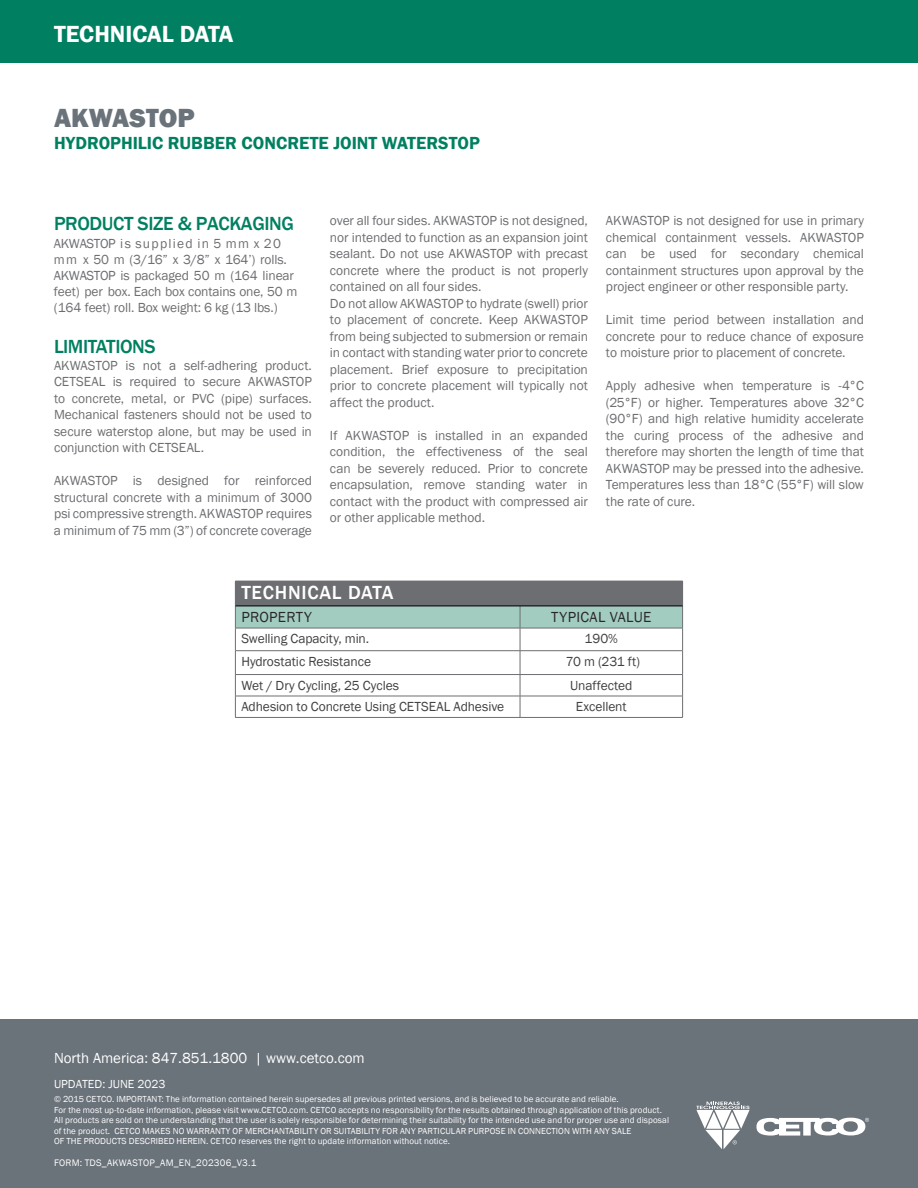
<style>
.page{position:relative;width:918px;height:1188px;background:#fff}
.page>*{position:absolute;margin:0;border:0;box-sizing:border-box;transform-origin:0 0}
.t1{font:800 27px "Franklin Gothic";color:#6a727a}
.t2{font:600 24px "Franklin Gothic";color:#fff}
.t3{font:500 19.5px "Franklin Gothic";letter-spacing:-.02em;color:#008061}
.t4{font:500 19.5px "Franklin Gothic";letter-spacing:.035em;color:#fff}
.t5{font:600 18px "Franklin Gothic";color:#008061}
.t6{font:15px "Franklin Gothic";color:#fff}
.t7{font:15px "Franklin Gothic";letter-spacing:.02em;color:#292829}
.t8{font:13.5px/16.5px "Franklin Gothic";letter-spacing:-.005em;color:#6d6e71;text-align:justify}
.t9{font:13.5px "Franklin Gothic";letter-spacing:-.005em;color:#414042}
.t10{font:12px "Franklin Gothic";color:#fff}
.t11{font:9.75px "Franklin Gothic";letter-spacing:.02em;color:#fff}
.t12{font:9px/10.5px "Franklin Gothic";letter-spacing:.01em;color:#fff}
</style>
<div class="page">
<div style="left:0;top:0;width:918px;height:63px;background:#008061"></div>
<div style="left:0;top:1019px;width:918px;height:169px;background:#6a727a"></div>
<svg style="left:756px;top:1118px;width:113px;height:18px"></svg>
<svg style="left:696px;top:1102px;width:54px;height:47px"></svg>
<svg style="left:235px;top:581px;width:448px;height:136px"></svg>
<hr style="left:235px;top:605px;width:285px;height:1px;background:#6d6e71">
<hr style="left:235px;top:696px;width:285px;height:1px;background:#6d6e71">
<hr style="left:235px;top:717px;width:285px;height:1px;background:#6d6e71">
<hr style="left:520px;top:696px;width:163px;height:1px;background:#6d6e71">
<hr style="left:520px;top:717px;width:163px;height:1px;background:#6d6e71">
<hr style="left:235px;top:606px;width:448px;height:1px;background:#000">
<h2 class="t2" style="left:54px;top:19px;width:181px">TECHNICAL DATA</h2>
<h1 class="t1" style="left:54px;top:100px;width:142px">AKWASTOP</h1>
<h3 class="t5" style="left:54px;top:132px;width:427px">HYDROPHILIC RUBBER CONCRETE JOINT WATERSTOP</h3>
<h3 class="t3" style="left:54px;top:211px;width:242px">PRODUCT SIZE &amp; PACKAGING</h3>
<p class="t8" style="left:54px;top:236px;width:245px;line-height:16px;text-align:left">AKWASTOP is supplied in 5 mm x 20 mm x 50 m (3/16” x 3/8” x 164’) rolls.<br>AKWASTOP is packaged 50 m (164 linear feet) per box. Each box contains one, 50 m (164 feet) roll. Box weight: 6 kg (13 lbs.)</p>
<h3 class="t3" style="left:54px;top:335px;width:103px">LIMITATIONS</h3>
<p class="t8" style="left:54px;top:357px;width:260px">AKWASTOP is not a self-adhering product.<br>CETSEAL is required to secure AKWASTOP to concrete, metal, or PVC (pipe) surfaces.<br>Mechanical fasteners should not be used to secure waterstop alone, but may be used in conjunction with CETSEAL.</p>
<p class="t8" style="left:54px;top:473px;width:260px">AKWASTOP is designed for reinforced structural concrete with a minimum of 3000 psi compressive strength. AKWASTOP requires a minimum of 75 mm (3”) of concrete coverage</p>
<p class="t8" style="left:330px;top:213px;width:260px;text-align:left">over all four sides. AKWASTOP is not designed, nor intended to function as an expansion joint sealant. Do not use AKWASTOP with precast concrete where the product is not properly contained on all four sides.<br>Do not allow AKWASTOP to hydrate (swell) prior to placement of concrete. Keep AKWASTOP from being subjected to submersion or remain in contact with standing water prior to concrete placement. Brief exposure to precipitation prior to concrete placement will typically not affect the product.</p>
<p class="t8" style="left:330px;top:427px;width:260px">If AKWASTOP is installed in an expanded condition, the effectiveness of the seal can be severely reduced. Prior to concrete encapsulation, remove standing water in contact with the product with compressed air or other applicable method.</p>
<p class="t8" style="left:606px;top:213px;width:260px">AKWASTOP is not designed for use in primary chemical containment vessels. AKWASTOP can be used for secondary chemical containment structures upon approval by the project engineer or other responsible party.</p>
<p class="t8" style="left:606px;top:312px;width:260px">Limit time period between installation and concrete pour to reduce chance of exposure to moisture prior to placement of concrete.</p>
<p class="t8" style="left:606px;top:378px;width:260px">Apply adhesive when temperature is -4°C (25°F) or higher. Temperatures above 32°C (90°F) and high relative humidity accelerate the curing process of the adhesive and therefore may shorten the length of time that AKWASTOP may be pressed into the adhesive.<br>Temperatures less than 18°C (55°F) will slow the rate of cure.</p>
<h3 class="t4" style="left:241px;top:580px;width:154px">TECHNICAL DATA</h3>
<p class="t7" style="left:241px;top:608px;width:72px">PROPERTY</p>
<p class="t7" style="left:551px;top:608px;width:102px">TYPICAL VALUE</p>
<p class="t9" style="left:241px;top:631px;width:129px">Swelling Capacity, min.</p>
<p class="t9" style="left:585px;top:631px;width:35px">190%</p>
<p class="t9" style="left:241px;top:653px;width:131px">Hydrostatic Resistance</p>
<p class="t9" style="left:566px;top:653px;width:76px">70 m (231 ft)</p>
<p class="t9" style="left:241px;top:677px;width:159px">Wet / Dry Cycling, 25 Cycles</p>
<p class="t9" style="left:570px;top:677px;width:64px">Unaffected</p>
<p class="t9" style="left:241px;top:699px;width:264px">Adhesion to Concrete Using CETSEAL Adhesive</p>
<p class="t9" style="left:576px;top:699px;width:52px">Excellent</p>
<p class="t6" style="left:54px;top:1049px;width:312px">North America: 847.851.1800 | www.cetco.com</p>
<p class="t12" style="left:54px;top:1094px;width:617px">© 2015 CETCO. IMPORTANT: The information contained herein supersedes all previous printed versions, and is believed to be accurate and reliable.<br>For the most up-to-date information, please visit www.CETCO.com. CETCO accepts no responsibility for the results obtained through application of this product.<br>All products are sold on the understanding that the user is solely responsible for determining their suitability for the intended use and for proper use and disposal of the product. CETCO MAKES NO WARRANTY OF MERCHANTABILITY OR SUITABILITY FOR ANY PARTICULAR PURPOSE IN CONNECTION WITH ANY SALE<br>OF THE PRODUCTS DESCRIBED HEREIN. CETCO reserves the right to update information without notice.</p>
<p class="t10" style="left:54px;top:1076px;width:113px">UPDATED: JUNE 2023</p>
<p class="t11" style="left:54px;top:1157px;width:204px">FORM: TDS_AKWASTOP_AM_EN_202306_V3.1</p>
</div>
